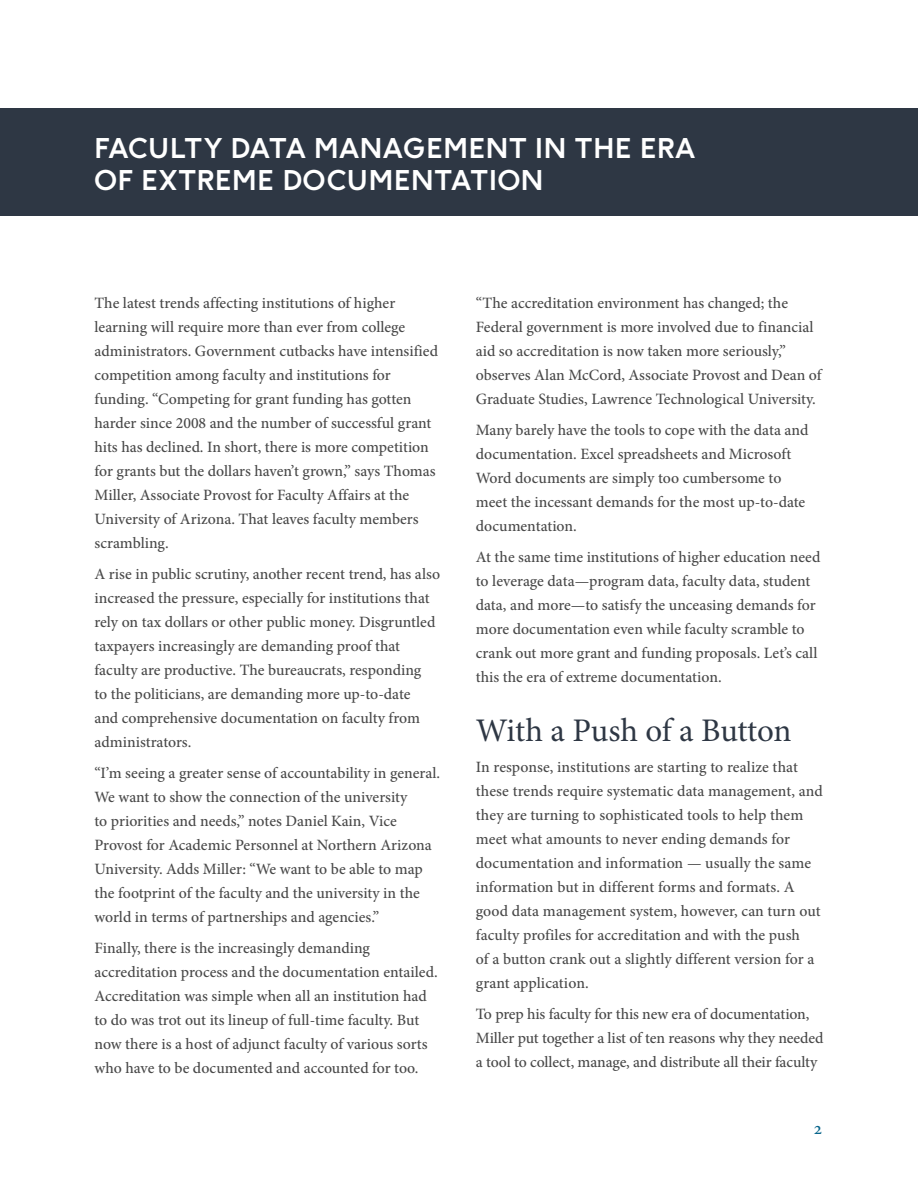
<style>
.page{position:relative;width:918px;height:1188px;background:#fff}
.page>*{position:absolute;margin:0;border:0;box-sizing:border-box;transform-origin:0 0}
.Blue_Header{font:33px "Minion Pro";letter-spacing:-.01em;color:#2e3744}
.t1{font:700 27px/31.5px "F37 Ginger";letter-spacing:.03em;color:#fff}
.t2{font:500 18px "Minion Pro";color:#0a668c}
.Paragraph_Style_2{font:500 15.75px/24px "Minion Pro";color:#494949}
</style>
<div class="page">
<div style="left:0;top:108px;width:918px;height:108px;background:#2e3744"></div>
<h2 class="t1" style="left:95px;top:135px;width:602px">FACULTY DATA MANAGEMENT IN THE ERA<br>OF EXTREME DOCUMENTATION</h2>
<p class="Paragraph_Style_2" style="left:94px;top:291px;width:345px">The latest trends affecting institutions of higher learning will require more than ever from college administrators. Government cutbacks have intensified competition among faculty and institutions for funding. “Competing for grant funding has gotten harder since 2008 and the number of successful grant hits has declined. In short, there is more competition for grants but the dollars haven’t grown,” says Thomas Miller, Associate Provost for Faculty Affairs at the University of Arizona. That leaves faculty members scrambling.</p>
<p class="Paragraph_Style_2" style="left:94px;top:562px;width:347px">A rise in public scrutiny, another recent trend, has also increased the pressure, especially for institutions that rely on tax dollars or other public money. Disgruntled taxpayers increasingly are demanding proof that faculty are productive. The bureaucrats, responding<br>to the politicians, are demanding more up-to-date<br>and comprehensive documentation on faculty from administrators.</p>
<p class="Paragraph_Style_2" style="left:94px;top:761px;width:347px">“I’m seeing a greater sense of accountability in general.<br>We want to show the connection of the university<br>to priorities and needs,” notes Daniel Kain, Vice Provost for Academic Personnel at Northern Arizona University. Adds Miller: “We want to be able to map the footprint of the faculty and the university in the world in terms of partnerships and agencies.”</p>
<p class="Paragraph_Style_2" style="left:94px;top:936px;width:345px">Finally, there is the increasingly demanding accreditation process and the documentation entailed.<br>Accreditation was simple when all an institution had to do was trot out its lineup of full-time faculty. But now there is a host of adjunct faculty of various sorts who have to be documented and accounted for too.</p>
<p class="Paragraph_Style_2" style="left:476px;top:291px;width:347px">“The accreditation environment has changed; the Federal government is more involved due to financial aid so accreditation is now taken more seriously,” observes Alan McCord, Associate Provost and Dean of Graduate Studies, Lawrence Technological University.</p>
<p class="Paragraph_Style_2" style="left:476px;top:418px;width:334px">Many barely have the tools to cope with the data and documentation. Excel spreadsheets and Microsoft Word documents are simply too cumbersome to meet the incessant demands for the most up-to-date documentation.</p>
<p class="Paragraph_Style_2" style="left:476px;top:545px;width:346px">At the same time institutions of higher education need to leverage data—program data, faculty data, student data, and more—to satisfy the unceasing demands for more documentation even while faculty scramble to crank out more grant and funding proposals. Let’s call this the era of extreme documentation.</p>
<p class="Blue_Header" style="left:476px;top:711px;width:317px">With a Push of a Button</p>
<p class="Paragraph_Style_2" style="left:476px;top:755px;width:348px">In response, institutions are starting to realize that these trends require systematic data management, and they are turning to sophisticated tools to help them meet what amounts to never ending demands for documentation and information — usually the same information but in different forms and formats. A good data management system, however, can turn out faculty profiles for accreditation and with the push<br>of a button crank out a slightly different version for a grant application.</p>
<p class="Paragraph_Style_2" style="left:476px;top:1002px;width:349px">To prep his faculty for this new era of documentation,<br>Miller put together a list of ten reasons why they needed a tool to collect, manage, and distribute all their faculty</p>
<p class="t2" style="left:814px;top:1116px;width:10px">2</p>
</div>
